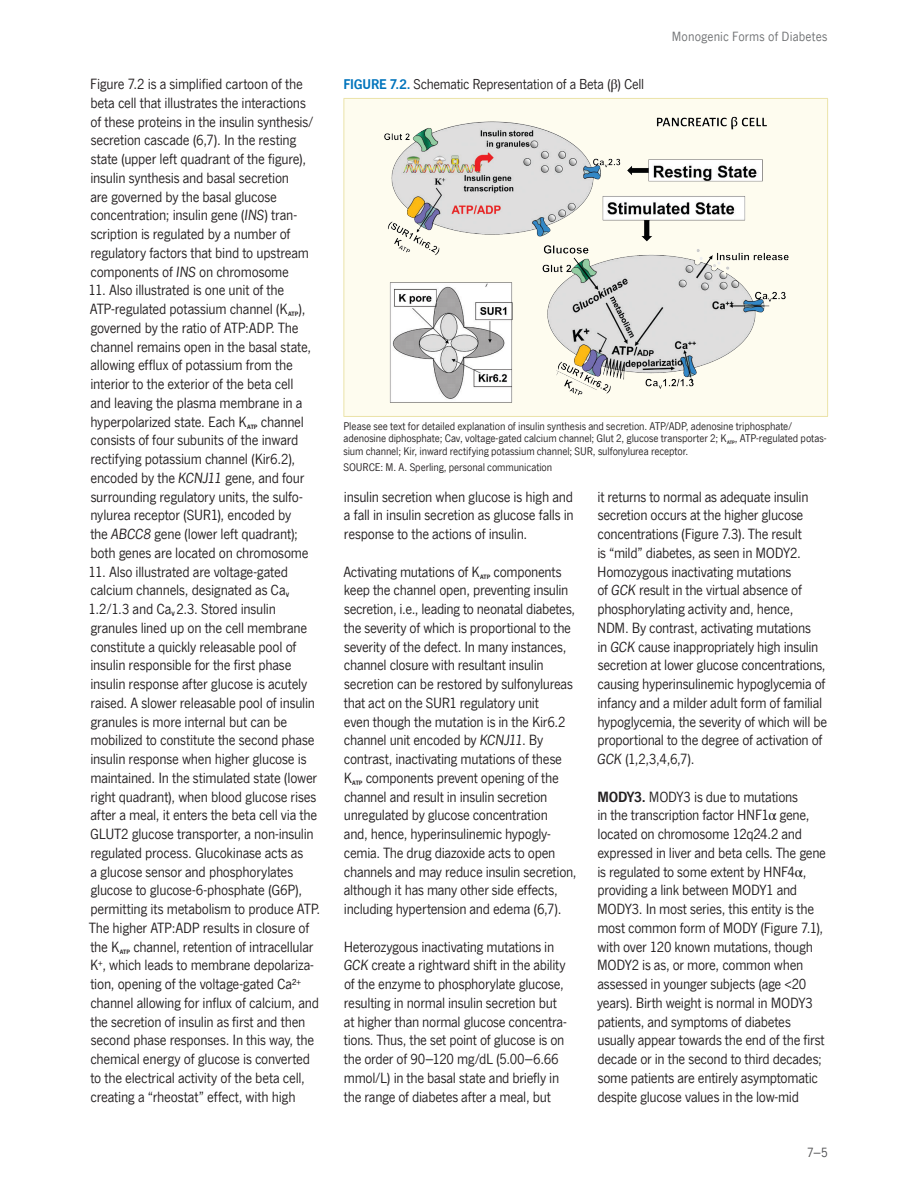
<style>
.page{position:relative;width:918px;height:1188px;background:#fff}
.page>*{position:absolute;margin:0;border:0;box-sizing:border-box;transform-origin:0 0}
.t1{font:15px/18.8px "News Gothic Com";letter-spacing:-.015em;color:#231f20}
.FIG_7_2{font:14.7px "News Gothic Com";letter-spacing:-.015em;color:#231f20}
.t2{font:13.5px "News Gothic Com";letter-spacing:.01em;color:#6d6f71}
.t3{font:13.5px "News Gothic Com";color:#4d4d4f}
.T__Footnote__No_Inde{font:11.25px/12.8px "News Gothic Com";letter-spacing:-.01em;color:#231f20}
.T__SOURCE{font:11.25px "News Gothic Com";letter-spacing:-.01em;color:#231f20}
.t4{font:700 6.3px "News Gothic Com";letter-spacing:-.01em;color:#231f20}
.T__Footnote__No_Inde-2{font:700 4.8px "News Gothic Com";color:#231f20}
.s1{font-style:italic}
.s2{font-weight:700;font-size:14.25px;color:#0074bc}
.s3{font-family:"STIX General"}
.s4{font-weight:700}
</style>
<div class="page">
<div style="left:344px;top:98px;width:484px;height:318px;background:#fefcef"></div>
<hr style="left:344px;top:98px;width:484px;height:1px;background:#ebe3a9">
<hr style="left:344px;top:99px;width:1px;height:317px;background:#ebe3a9">
<hr style="left:827px;top:99px;width:1px;height:317px;background:#ebe3a9">
<hr style="left:344px;top:416px;width:484px;height:1px;background:#ebe3a9">
<img style="left:384px;top:116px;width:405px;height:287px">
<p class="t1" style="left:90px;top:75px;width:225px">Figure 7.2 is a simplified cartoon of the beta cell that illustrates the interactions of these proteins in the insulin synthesis/ secretion cascade (6,7). In the resting state (upper left quadrant of the figure), insulin synthesis and basal secretion<br>are governed by the basal glucose concentration; insulin gene (<span class="s1">INS</span>) tran&shy;scription is regulated by a number of regulatory factors that bind to upstream components of <span class="s1">INS</span> on chromosome</p>
<p class="t1" style="left:89px;top:281px;width:200px">11. Also illustrated is one unit of the<br>ATP-regulated potassium channel (K</p>
<p class="t1" style="left:90px;top:300px;width:222px;text-indent:208px">), governed by the ratio of ATP:ADP. The channel remains open in the basal state, allowing efflux of potassium from the interior to the exterior of the beta cell and leaving the plasma membrane in a hyperpolarized state. Each K</p>
<p class="t4" style="left:288px;top:310px;width:12px">ATP</p>
<p class="t1" style="left:90px;top:412px;width:220px;text-indent:171px">channel consists of four subunits of the inward rectifying potassium channel (Kir6.2), encoded by the <span class="s1">KCNJ11</span> gene, and four surrounding regulatory units, the sulfo&shy;nylurea receptor (SUR1), encoded by the <span class="s1">ABCC8</span> gene (lower left quadrant); both genes are located on chromosome</p>
<p class="t1" style="left:89px;top:562px;width:201px">11. Also illustrated are voltage-gated calcium channels, designated as Ca</p>
<p class="t4" style="left:247px;top:423px;width:12px">ATP</p>
<p class="t4" style="left:286px;top:592px;width:5px">V</p>
<p class="t1" style="left:89px;top:600px;width:189px">1.2/1.3 and Ca 2.3. Stored insulin</p>
<p class="t4" style="left:172px;top:610px;width:5px">V</p>
<p class="t1" style="left:89px;top:619px;width:233px">granules lined up on the cell membrane constitute a quickly releasable pool of insulin responsible for the first phase insulin response after glucose is acutely raised. A slower releasable pool of insulin granules is more internal but can be mobilized to constitute the second phase insulin response when higher glucose is maintained. In the stimulated state (lower right quadrant), when blood glucose rises after a meal, it enters the beta cell via the GLUT2 glucose transporter, a non-insulin regulated process. Glucokinase acts as<br>a glucose sensor and phosphorylates glucose to glucose-6-phosphate (G6P), permitting its metabolism to produce ATP.<br>The higher ATP:ADP results in closure of the K</p>
<p class="t4" style="left:120px;top:948px;width:12px">ATP</p>
<p class="t1" style="left:90px;top:937px;width:230px;text-indent:43px">channel, retention of intracellular K<sup>+</sup>, which leads to membrane depolariza&shy;tion, opening of the voltage-gated Ca<sup>2+ </sup>channel allowing for influx of calcium, and the secretion of insulin as first and then second phase responses. In this way, the chemical energy of glucose is converted to the electrical activity of the beta cell, creating a “rheostat” effect, with high</p>
<p class="FIG_7_2" style="left:344px;top:76px;width:302px"><span class="s2">FIGURE 7.2.</span> Schematic Representation of a Beta (<span class="s3">β</span>) Cell</p>
<p class="t2" style="left:672px;top:29px;width:157px">Monogenic Forms of Diabetes</p>
<p class="T__Footnote__No_Inde" style="left:344px;top:420px;width:450px">Please see text for detailed explanation of insulin synthesis and secretion. ATP/ADP, adenosine triphosphate/ adenosine diphosphate; Cav, voltage-gated calcium channel; Glut 2, glucose transporter 2; K</p>
<p class="T__Footnote__No_Inde-2" style="left:727px;top:440px;width:9px">ATP</p>
<p class="T__Footnote__No_Inde" style="left:735px;top:432px;width:93px">, ATP-regulated potas-</p>
<p class="T__Footnote__No_Inde" style="left:344px;top:445px;width:346px">sium channel; Kir, inward rectifying potassium channel; SUR, sulfonylurea receptor.</p>
<p class="T__SOURCE" style="left:344px;top:461px;width:210px">SOURCE: M. A. Sperling, personal communication</p>
<p class="t1" style="left:344px;top:487px;width:231px;text-align:justify">insulin secretion when glucose is high and a fall in insulin secretion as glucose falls in response to the actions of insulin.</p>
<p class="t1" style="left:343px;top:562px;width:138px">Activating mutations of K</p>
<p class="t4" style="left:480px;top:573px;width:12px">ATP</p>
<p class="t1" style="left:344px;top:562px;width:233px;text-indent:150px">components keep the channel open, preventing insulin secretion, i.e., leading to neonatal diabetes, the severity of which is proportional to the severity of the defect. In many instances, channel closure with resultant insulin secretion can be restored by sulfonylureas that act on the SUR1 regulatory unit<br>even though the mutation is in the Kir6.2 channel unit encoded by <span class="s1">KCNJ11</span>. By contrast, inactivating mutations of these<br>K</p>
<p class="t4" style="left:352px;top:779px;width:12px">ATP</p>
<p class="t1" style="left:344px;top:769px;width:234px;text-indent:22px">components prevent opening of the channel and result in insulin secretion unregulated by glucose concentration<br>and, hence, hyperinsulinemic hypogly&shy;cemia. The drug diazoxide acts to open channels and may reduce insulin secretion, although it has many other side effects, including hypertension and edema (6,7).</p>
<p class="t1" style="left:344px;top:937px;width:225px">Heterozygous inactivating mutations in <span class="s1">GCK</span> create a rightward shift in the ability of the enzyme to phosphorylate glucose, resulting in normal insulin secretion but at higher than normal glucose concentra&shy;tions. Thus, the set point of glucose is on the order of 90–120 mg/dL (5.00–6.66 mmol/L) in the basal state and briefly in the range of diabetes after a meal, but</p>
<p class="t1" style="left:597px;top:487px;width:232px">it returns to normal as adequate insulin secretion occurs at the higher glucose concentrations (Figure 7.3). The result<br>is “mild” diabetes, as seen in MODY2.<br>Homozygous inactivating mutations<br>of <span class="s1">GCK</span> result in the virtual absence of phosphorylating activity and, hence, NDM. By contrast, activating mutations<br>in <span class="s1">GCK</span> cause inappropriately high insulin secretion at lower glucose concentrations, causing hyperinsulinemic hypoglycemia of infancy and a milder adult form of familial hypoglycemia, the severity of which will be proportional to the degree of activation of <span class="s1">GCK</span> (1,2,3,4,6,7).</p>
<h5 class="t1" style="left:597px;top:787px;width:202px"><span class="s4">MODY3.</span> MODY3 is due to mutations</h5>
<p class="t1" style="left:597px;top:806px;width:230px">in the transcription factor HNF1<span class="s3">α</span> gene, located on chromosome 12q24.2 and expressed in liver and beta cells. The gene is regulated to some extent by HNF4<span class="s3">α</span>, providing a link between MODY1 and MODY3. In most series, this entity is the most common form of MODY (Figure 7.1), with over 120 known mutations, though MODY2 is as, or more, common when assessed in younger subjects (age &lt;20 years). Birth weight is normal in MODY3 patients, and symptoms of diabetes usually appear towards the end of the first decade or in the second to third decades; some patients are entirely asymptomatic despite glucose values in the low-mid</p>
<p class="t3" style="left:807px;top:1145px;width:22px">7–5</p>
</div>
